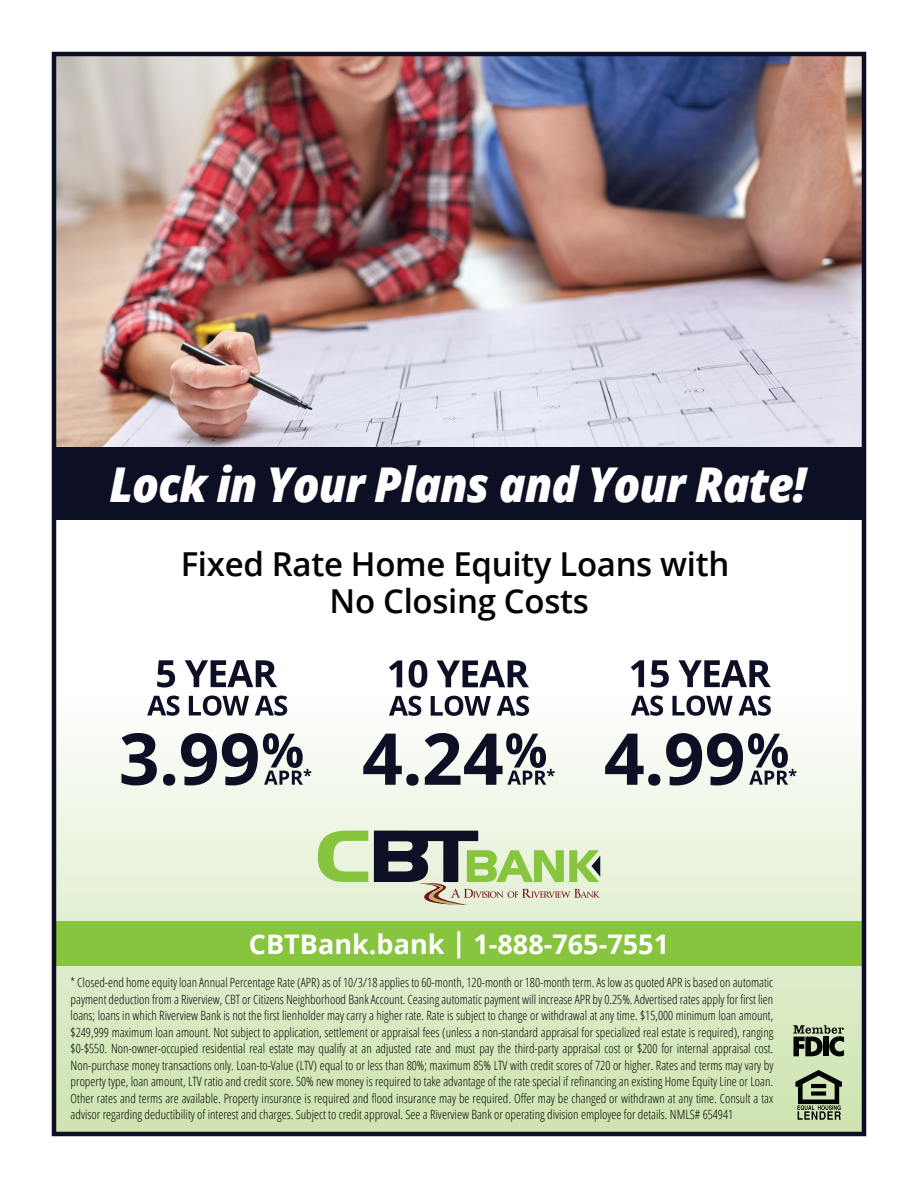
<style>
.page{position:relative;width:918px;height:1188px;background:#fff}
.page>*{position:absolute;margin:0;border:0;box-sizing:border-box;transform-origin:0 0}
.t1{font:italic 800 48px "Open Sans";letter-spacing:-.025em;color:#fff;scale:.93 1}
.t2{font:600 33px/36.8px "Open Sans";letter-spacing:-.01em;color:#040503;text-align:center}
.t3{font:700 27px "Open Sans";color:#fff}
.t4{font:300 condensed 12.75px/16.5px "Open Sans";color:#040503;text-align:justify}
</style>
<div class="page">
<svg style="left:57px;top:695px;width:804px;height:436px"></svg>
<img style="left:57px;top:57px;width:804px;height:391px">
<div style="left:54px;top:921px;width:810px;height:45px;background:#88c53f"></div>
<div style="left:52px;top:52px;width:814px;height:1084px;border:4px solid #0d1024"></div>
<svg style="left:793px;top:1025px;width:51px;height:31px"></svg>
<div style="left:823px;top:1037px;width:6px;height:19px;background:#040503"></div>
<svg style="left:795px;top:1070px;width:47px;height:50px"></svg>
<div style="left:54px;top:448px;width:810px;height:72px;background:#0d1024"></div>
<svg style="left:121px;top:733px;width:36px;height:52px"></svg>
<svg style="left:163px;top:774px;width:12px;height:12px"></svg>
<svg style="left:181px;top:733px;width:130px;height:52px"></svg>
<svg style="left:605px;top:734px;width:55px;height:52px"></svg>
<svg style="left:666px;top:733px;width:130px;height:52px"></svg>
<svg style="left:363px;top:734px;width:56px;height:52px"></svg>
<svg style="left:425px;top:733px;width:130px;height:52px"></svg>
<svg style="left:157px;top:660px;width:18px;height:27px"></svg>
<svg style="left:185px;top:660px;width:92px;height:27px"></svg>
<svg style="left:147px;top:696px;width:33px;height:20px"></svg>
<svg style="left:189px;top:696px;width:60px;height:20px"></svg>
<svg style="left:255px;top:696px;width:32px;height:20px"></svg>
<svg style="left:389px;top:660px;width:13px;height:27px"></svg>
<svg style="left:409px;top:660px;width:18px;height:28px"></svg>
<svg style="left:437px;top:660px;width:92px;height:27px"></svg>
<svg style="left:389px;top:696px;width:32px;height:20px"></svg>
<svg style="left:431px;top:696px;width:60px;height:20px"></svg>
<svg style="left:497px;top:696px;width:32px;height:20px"></svg>
<svg style="left:631px;top:660px;width:13px;height:27px"></svg>
<svg style="left:651px;top:660px;width:18px;height:27px"></svg>
<svg style="left:678px;top:660px;width:93px;height:27px"></svg>
<svg style="left:631px;top:696px;width:32px;height:20px"></svg>
<svg style="left:672px;top:696px;width:99px;height:20px"></svg>
<svg style="left:318px;top:831px;width:50px;height:51px"></svg>
<svg style="left:374px;top:831px;width:226px;height:74px"></svg>
<h1 class="t1" style="left:110px;top:448px;width:751px">Lock in Your Plans and Your Rate!</h1>
<h2 class="t2" style="left:181px;top:545px;width:550px">Fixed Rate Home Equity Loans with<br>No Closing Costs</h2>
<h3 class="t3" style="left:249px;top:925px;width:422px">CBTBank.bank | 1-888-765-7551</h3>
<p class="t4" style="left:71px;top:974px;width:704px">* Closed-end home equity loan Annual Percentage Rate (APR) as of 10/3/18 applies to 60-month, 120-month or 180-month term. As low as quoted APR is based on automatic payment deduction from a Riverview, CBT or Citizens Neighborhood Bank Account. Ceasing automatic payment will increase APR by 0.25%. Advertised rates apply for first lien loans; loans in which Riverview Bank is not the first lienholder may carry a higher rate. Rate is subject to change or withdrawal at any time. $15,000 minimum loan amount, $249,999 maximum loan amount. Not subject to application, settlement or appraisal fees (unless a non-standard appraisal for specialized real estate is required), ranging $0-$550. Non-owner-occupied residential real estate may qualify at an adjusted rate and must pay the third-party appraisal cost or $200 for internal appraisal cost.<br>Non-purchase money transactions only. Loan-to-Value (LTV) equal to or less than 80%; maximum 85% LTV with credit scores of 720 or higher. Rates and terms may vary by property type, loan amount, LTV ratio and credit score. 50% new money is required to take advantage of the rate special if refinancing an existing Home Equity Line or Loan.<br>Other rates and terms are available. Property insurance is required and flood insurance may be required. Offer may be changed or withdrawn at any time. Consult a tax advisor regarding deductibility of interest and charges. Subject to credit approval. See a Riverview Bank or operating division employee for details. NMLS# 654941</p>
</div>
